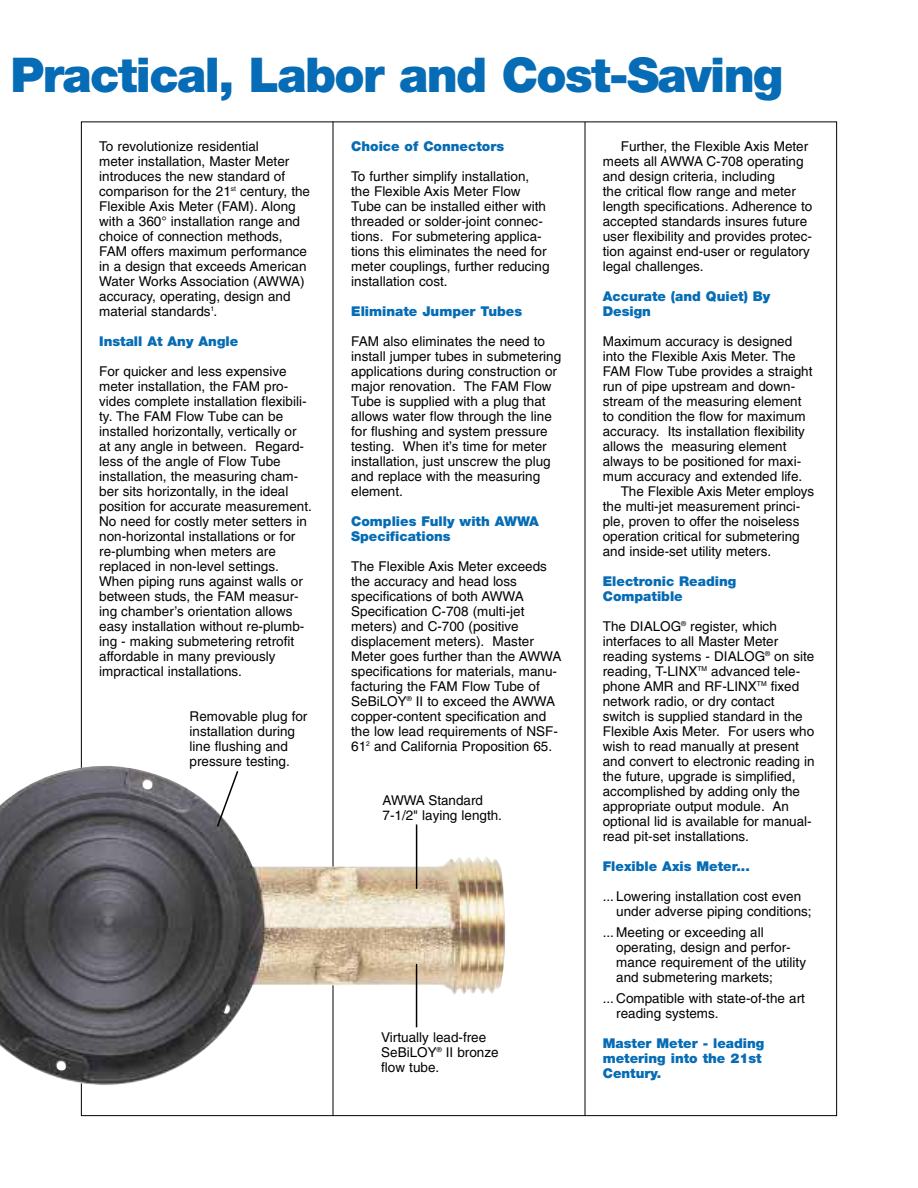
<style>
.page{position:relative;width:918px;height:1188px;background:#fff}
.page>*{position:absolute;margin:0;border:0;box-sizing:border-box;transform-origin:0 0}
.t1{font:900 48px "Helvetica Neue";letter-spacing:-.035em;color:#056cb5}
.t2{font:13.5px/15px "Helvetica";color:#010202}
.t3{font:900 13.5px/15px "Helvetica Neue";color:#056cb5}
</style>
<div class="page">
<hr style="left:333px;top:122px;width:1px;height:994px;background:#010202">
<hr style="left:585px;top:122px;width:1px;height:994px;background:#010202">
<img style="left:0;top:762px;width:505px;height:323px">
<hr style="left:416px;top:824px;width:1px;height:65px;background:#010202">
<hr style="left:416px;top:964px;width:1px;height:63px;background:#010202">
<svg style="left:216px;top:769px;width:24px;height:59px"></svg>
<h1 class="t1" style="left:11px;top:57px;width:774px">Practical, Labor and Cost-Saving</h1>
<p class="t2" style="left:99px;top:140px;width:212px">To revolutionize residential<br>meter installation, Master Meter introduces the new standard of comparison for the 21<sup>st</sup> century, the<br>Flexible Axis Meter (FAM). Along with a 360° installation range and choice of connection methods,<br>FAM offers maximum performance in a design that exceeds American<br>Water Works Association (AWWA) accuracy, operating, design and material standards<sup>1</sup>.</p>
<p class="t3" style="left:99px;top:335px;width:141px">Install At Any Angle</p>
<p class="t2" style="left:99px;top:365px;width:214px">For quicker and less expensive meter installation, the FAM pro&shy;vides complete installation flexibili&shy;ty. The FAM Flow Tube can be installed horizontally, vertically or<br>at any angle in between. Regard&shy;less of the angle of Flow Tube installation, the measuring cham&shy;ber sits horizontally, in the ideal position for accurate measurement.<br>No need for costly meter setters in non-horizontal installations or for re-plumbing when meters are replaced in non-level settings.<br>When piping runs against walls or between studs, the FAM measur&shy;ing chamber’s orientation allows easy installation without re-plumb&shy;ing - making submetering retrofit affordable in many previously impractical installations.</p>
<p class="t2" style="left:190px;top:710px;width:119px">Removable plug for installation during line flushing and pressure testing.</p>
<p class="t3" style="left:351px;top:140px;width:154px">Choice of Connectors</p>
<p class="t2" style="left:351px;top:170px;width:200px">To further simplify installation, the Flexible Axis Meter Flow<br>Tube can be installed either with threaded or solder-joint connec&shy;tions. For submetering applica&shy;tions this eliminates the need for meter couplings, further reducing installation cost.</p>
<p class="t3" style="left:351px;top:305px;width:172px">Eliminate Jumper Tubes</p>
<p class="t2" style="left:351px;top:335px;width:212px">FAM also eliminates the need to install jumper tubes in submetering applications during construction or major renovation. The FAM Flow<br>Tube is supplied with a plug that allows water flow through the line for flushing and system pressure testing. When it’s time for meter installation, just unscrew the plug and replace with the measuring element.</p>
<p class="t3" style="left:351px;top:515px;width:189px">Complies Fully with AWWA<br>Specifications</p>
<p class="t2" style="left:351px;top:560px;width:212px">The Flexible Axis Meter exceeds the accuracy and head loss specifications of both AWWA<br>Specification C-708 (multi-jet meters) and C-700 (positive displacement meters). Master<br>Meter goes further than the AWWA specifications for materials, manu&shy;facturing the FAM Flow Tube of<br>SeBiLOY<sup>®</sup> II to exceed the AWWA copper-content specification and the low lead requirements of NSF-<br>61<sup>2</sup> and California Proposition 65.</p>
<p class="t2" style="left:383px;top:794px;width:121px">AWWA Standard<br>7-1/2" laying length.</p>
<p class="t2" style="left:381px;top:1031px;width:119px">Virtually lead-free<br>SeBiLOY<sup>®</sup> II bronze flow tube.</p>
<p class="t2" style="left:603px;top:140px;width:211px;text-indent:18px">Further, the Flexible Axis Meter meets all AWWA C-708 operating and design criteria, including<br>the critical flow range and meter length specifications. Adherence to accepted standards insures future user flexibility and provides protec&shy;tion against end-user or regulatory legal challenges.</p>
<p class="t3" style="left:603px;top:290px;width:169px">Accurate (and Quiet) By<br>Design</p>
<p class="t2" style="left:603px;top:335px;width:191px">Maximum accuracy is designed</p>
<p class="t2" style="left:603px;top:350px;width:194px">into the Flexible Axis Meter. The</p>
<p class="t2" style="left:603px;top:365px;width:211px">FAM Flow Tube provides a straight</p>
<p class="t2" style="left:603px;top:380px;width:194px">run of pipe upstream and down-</p>
<p class="t2" style="left:603px;top:395px;width:200px">stream of the measuring element</p>
<p class="t2" style="left:603px;top:410px;width:204px">to condition the flow for maximum</p>
<p class="t2" style="left:603px;top:425px;width:204px">accuracy. Its installation flexibility</p>
<p class="t2" style="left:603px;top:440px;width:185px">allows the measuring element</p>
<p class="t2" style="left:603px;top:455px;width:200px">always to be positioned for maxi-</p>
<p class="t2" style="left:603px;top:470px;width:201px">mum accuracy and extended life.</p>
<p class="t2" style="left:621px;top:485px;width:195px">The Flexible Axis Meter employs</p>
<p class="t2" style="left:603px;top:500px;width:199px">the multi-jet measurement princi-</p>
<p class="t2" style="left:603px;top:515px;width:198px">ple, proven to offer the noiseless</p>
<p class="t2" style="left:603px;top:530px;width:198px">operation critical for submetering</p>
<p class="t2" style="left:603px;top:545px;width:170px">and inside-set utility meters.</p>
<p class="t3" style="left:603px;top:575px;width:135px">Electronic Reading<br>Compatible</p>
<p class="t2" style="left:603px;top:620px;width:213px">The DIALOG<sup>®</sup> register, which interfaces to all Master Meter reading systems - DIALOG<sup>®</sup> on site reading, T-LINX<sup>TM</sup> advanced tele&shy;phone AMR and RF-LINX<sup>TM</sup> fixed network radio, or dry contact switch is supplied standard in the<br>Flexible Axis Meter. For users who wish to read manually at present and convert to electronic reading in the future, upgrade is simplified, accomplished by adding only the appropriate output module. An optional lid is available for manual&shy;read pit-set installations.</p>
<p class="t3" style="left:603px;top:860px;width:149px">Flexible Axis Meter...</p>
<p class="t2" style="left:616px;top:890px;width:197px;text-indent:-14px">... Lowering installation cost even under adverse piping conditions;</p>
<p class="t2" style="left:616px;top:926px;width:191px;text-indent:-14px">... Meeting or exceeding all operating, design and perfor&shy;mance requirement of the utility and submetering markets;</p>
<p class="t2" style="left:616px;top:992px;width:190px;text-indent:-14px">... Compatible with state-of-the art reading systems.</p>
<p class="t3" style="left:603px;top:1037px;width:163px">Master Meter - leading metering into the 21st<br>Century.</p>
</div>
